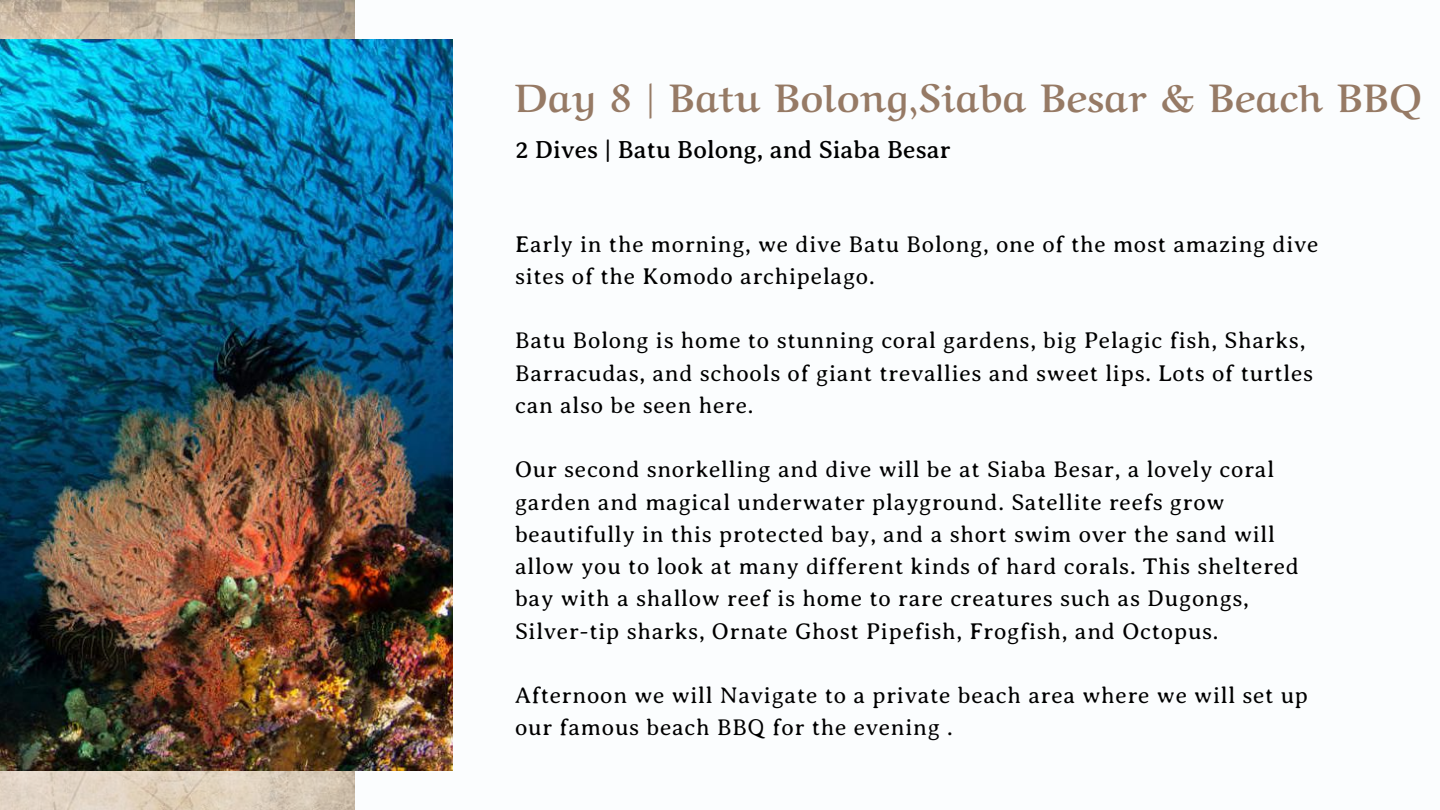
<style>
.page{position:relative;width:1440px;height:810px;background:#fbfdfe}
.page>*{position:absolute;margin:0;border:0;box-sizing:border-box;transform-origin:0 0}
.t1{font:700 39px "Aref Ruqaa";letter-spacing:.02em;color:#967a65}
.t2{font:25px "Averia Serif Libre";color:#000}
.t3{font:300 23px/32.2px "Averia Serif Libre";letter-spacing:.03em;color:#000}
</style>
<div class="page">
<img style="left:0;top:0;width:354px;height:810px">
<img style="left:0;top:40px;width:453px;height:730px">
<h1 class="t1" style="left:515px;top:64px;width:908px">Day 8 | Batu Bolong,Siaba Besar &amp; Beach BBQ</h1>
<p class="t2" style="left:515px;top:136px;width:437px">2 Dives | Batu Bolong, and Siaba Besar</p>
<p class="t3" style="left:515px;top:228px;width:805px">Early in the morning, we dive Batu Bolong, one of the most amazing dive sites of the Komodo archipelago.</p>
<p class="t3" style="left:515px;top:325px;width:800px">Batu Bolong is home to stunning coral gardens, big Pelagic fish, Sharks,<br>Barracudas, and schools of giant trevallies and sweet lips. Lots of turtles can also be seen here.</p>
<p class="t3" style="left:515px;top:454px;width:786px">Our second snorkelling and dive will be at Siaba Besar, a lovely coral garden and magical underwater playground. Satellite reefs grow beautifully in this protected bay, and a short swim over the sand will allow you to look at many different kinds of hard corals. This sheltered bay with a shallow reef is home to rare creatures such as Dugongs, Silver-tip sharks, Ornate Ghost Pipefish, Frogfish, and Octopus.</p>
<p class="t3" style="left:515px;top:679px;width:795px">Afternoon we will Navigate to a private beach area where we will set up our famous beach BBQ for the evening .</p>
</div>
